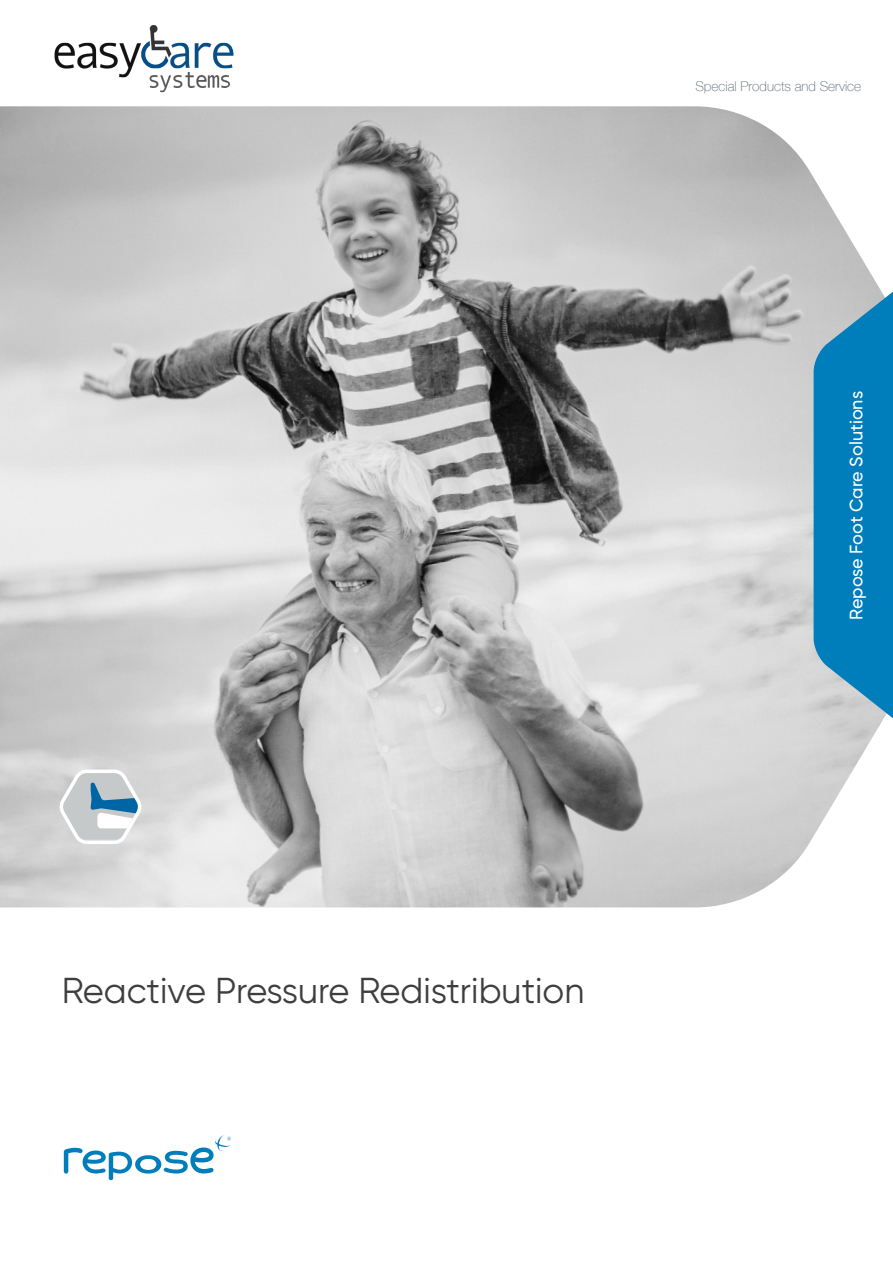
<style>
.page{position:relative;width:893px;height:1263px;background:#fff}
.page>*{position:absolute;margin:0;border:0;box-sizing:border-box;transform-origin:0 0}
.t1{font:36px "Gilroy";color:#3e3e3f}
.t2{font:500 18px "Gilroy";color:#fff}
.t3{font:100 13.5px "Helvetica Neue";color:#5c6771}
</style>
<div class="page">
<img style="left:0;top:106px;width:869px;height:801px">
<svg style="left:814px;top:266px;width:79px;height:477px;background:#3190bf"></svg>
<img style="left:215px;top:1135px;width:16px;height:16px">
<svg style="left:64px;top:1147px;width:150px;height:33px"></svg>
<svg style="left:227px;top:1137px;width:4px;height:4px"></svg>
<svg style="left:56px;top:768px;width:89px;height:78px"></svg>
<img style="left:36px;top:25px;width:215px;height:83px">
<p class="t3" style="left:695px;top:76px;width:167px">Special Products and Service</p>
<p class="t2" style="left:845px;top:620px;width:230px;rotate:-90deg">Repose Foot Care Solutions</p>
<p class="t1" style="left:62px;top:968px;width:524px">Reactive Pressure Redistribution</p>
</div>
